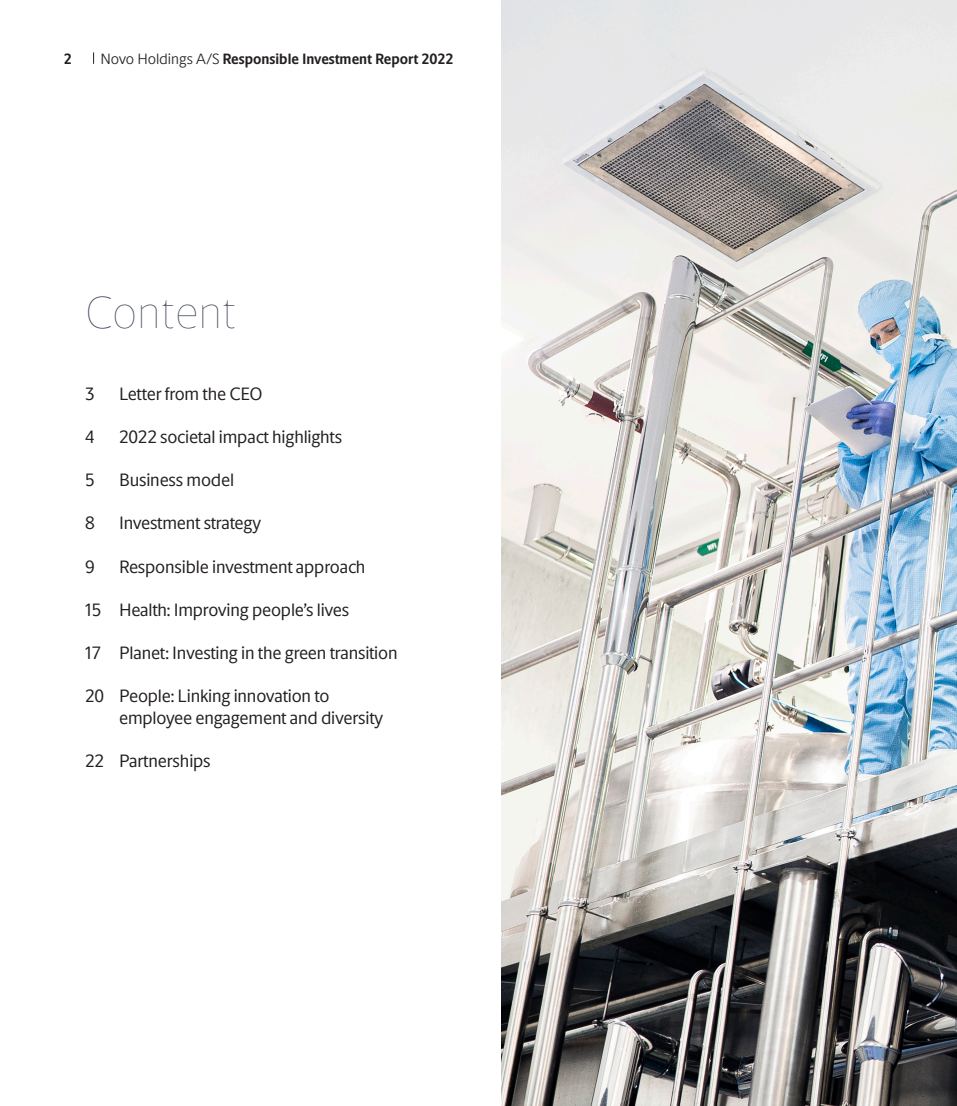
<style>
.page{position:relative;width:957px;height:1106px;background:#fff}
.page>*{position:absolute;margin:0;border:0;box-sizing:border-box;transform-origin:0 0}
.t1{font:100 45px "Novo Apply Sans";letter-spacing:-.01em;color:#43485c}
.t2{font:18px/21.6px "Novo Apply Sans";letter-spacing:-.01em;color:#231f20}
.t3{font:700 15px "Novo Apply Sans";color:#231f20}
.s1{font-weight:300}
</style>
<div class="page">
<svg style="left:93px;top:52px;width:1px;height:12px"></svg>
<img style="left:502px;top:0;width:455px;height:1106px">
<p class="t3" style="left:64px;top:48px;width:10px">2</p>
<p class="t3" style="left:100px;top:48px;width:354px"><span class="s1">Novo Holdings A/S</span> Responsible Investment Report 2022</p>
<p class="t1" style="left:85px;top:277px;width:154px">Content</p>
<p class="t2" style="left:85px;top:382px;width:11px">3</p>
<p class="t2" style="left:119px;top:382px;width:145px">Letter from the CEO</p>
<p class="t2" style="left:85px;top:425px;width:11px">4</p>
<p class="t2" style="left:119px;top:425px;width:225px">2022 societal impact highlights</p>
<p class="t2" style="left:85px;top:468px;width:11px">5</p>
<p class="t2" style="left:119px;top:468px;width:117px">Business model</p>
<p class="t2" style="left:85px;top:511px;width:11px">8</p>
<p class="t2" style="left:119px;top:511px;width:144px">Investment strategy</p>
<p class="t2" style="left:85px;top:555px;width:11px">9</p>
<p class="t2" style="left:119px;top:555px;width:248px">Responsible investment approach</p>
<p class="t2" style="left:85px;top:598px;width:266px">15 Health: Improving people’s lives</p>
<p class="t2" style="left:85px;top:641px;width:314px">17 Planet: Investing in the green transition</p>
<p class="t2" style="left:119px;top:684px;width:266px;text-indent:-34px">20 People: Linking innovation to employee engagement and diversity</p>
<p class="t2" style="left:85px;top:749px;width:127px">22 Partnerships</p>
</div>
